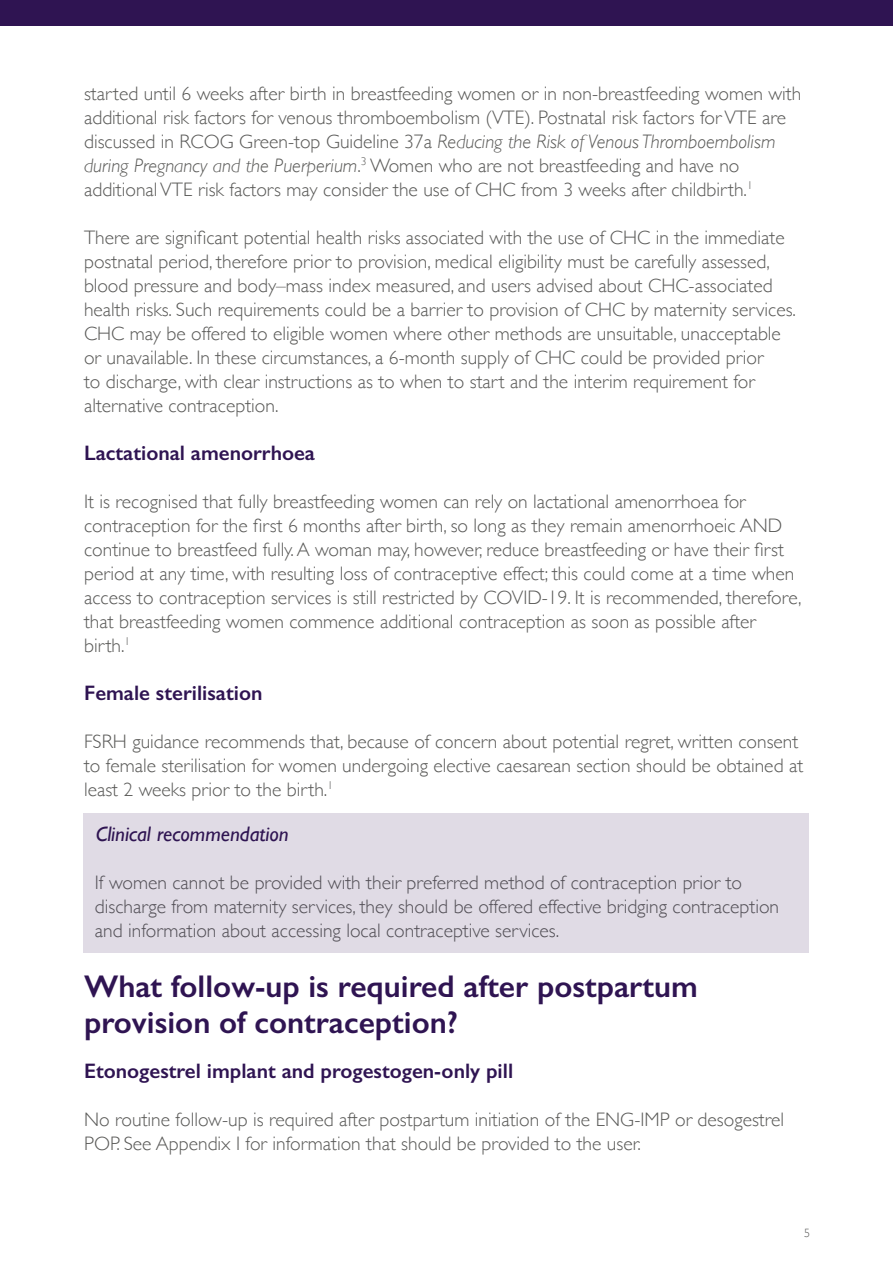
<style>
.page{position:relative;width:893px;height:1263px;background:#fff}
.page>*{position:absolute;margin:0;border:0;box-sizing:border-box;transform-origin:0 0}
.t1{font:600 31.5px/36px "Gill Sans";color:#2f1452}
.t2{font:600 21px "Gill Sans";color:#2f1452}
.t3{font:italic 21px "Gill Sans";color:#2f1452}
.t4{font:300 19.5px/24px "Gill Sans";color:#595957}
.t5{font:300 12px "Gill Sans";color:#575756}
.s1{font-style:italic}
</style>
<div class="page">
<div style="left:0;top:0;width:893px;height:25px;background:#2f1452"></div>
<div style="left:83px;top:813px;width:725px;height:139px;background:#e0dbe5"></div>
<p class="t4" style="left:84px;top:80px;width:719px">started until 6 weeks after birth in breastfeeding women or in non-breastfeeding women with additional risk factors for venous thromboembolism (VTE). Postnatal risk factors for VTE are discussed in RCOG Green-top Guideline 37a <span class="s1">Reducing the Risk of Venous Thromboembolism during Pregnancy and the Puerperium</span>.<sup>3</sup> Women who are not breastfeeding and have no additional VTE risk factors may consider the use of CHC from 3 weeks after childbirth.<sup>1</sup></p>
<p class="t4" style="left:84px;top:225px;width:713px">There are significant potential health risks associated with the use of CHC in the immediate postnatal period, therefore prior to provision, medical eligibility must be carefully assessed, blood pressure and body–mass index measured, and users advised about CHC-associated health risks. Such requirements could be a barrier to provision of CHC by maternity services.<br>CHC may be offered to eligible women where other methods are unsuitable, unacceptable or unavailable. In these circumstances, a 6-month supply of CHC could be provided prior<br>to discharge, with clear instructions as to when to start and the interim requirement for alternative contraception.</p>
<p class="t2" style="left:84px;top:440px;width:232px">Lactational amenorrhoea</p>
<p class="t4" style="left:84px;top:488px;width:719px">It is recognised that fully breastfeeding women can rely on lactational amenorrhoea for contraception for the first 6 months after birth, so long as they remain amenorrhoeic AND continue to breastfeed fully. A woman may, however, reduce breastfeeding or have their first period at any time, with resulting loss of contraceptive effect; this could come at a time when access to contraception services is still restricted by COVID-19. It is recommended, therefore, that breastfeeding women commence additional contraception as soon as possible after birth.<sup>1</sup></p>
<p class="t2" style="left:84px;top:680px;width:180px">Female sterilisation</p>
<p class="t4" style="left:84px;top:728px;width:721px">FSRH guidance recommends that, because of concern about potential regret, written consent to female sterilisation for women undergoing elective caesarean section should be obtained at least 2 weeks prior to the birth.<sup>1</sup></p>
<p class="t3" style="left:96px;top:822px;width:194px">Clinical recommendation</p>
<p class="t4" style="left:95px;top:869px;width:686px">If women cannot be provided with their preferred method of contraception prior to discharge from maternity services, they should be offered effective bridging contraception and information about accessing local contraceptive services.</p>
<h1 class="t1" style="left:84px;top:968px;width:615px">What follow-up is required after postpartum provision of contraception?</h1>
<p class="t2" style="left:84px;top:1058px;width:431px">Etonogestrel implant and progestogen-only pill</p>
<p class="t4" style="left:84px;top:1106px;width:702px">No routine follow-up is required after postpartum initiation of the ENG-IMP or desogestrel<br>POP. See Appendix I for information that should be provided to the user.</p>
<p class="t5" style="left:804px;top:1223px;width:7px">5</p>
</div>
